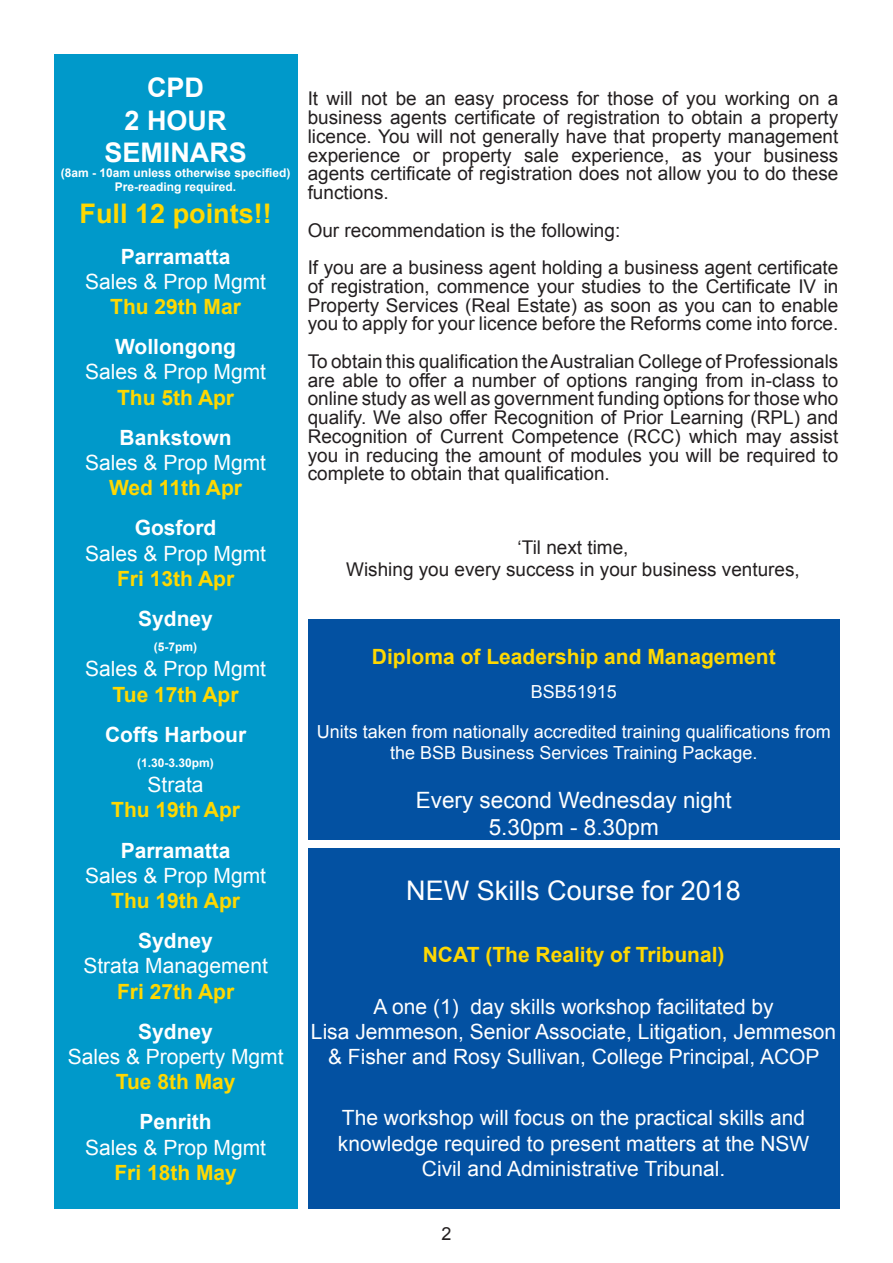
<style>
.page{position:relative;width:893px;height:1263px;background:#fff}
.page>*{position:absolute;margin:0;border:0;box-sizing:border-box;transform-origin:0 0}
.t1{font:27px "Arial";color:#fff}
.t2{font:700 27px "Arial";color:#fff}
.t3{font:700 27px "Arial";color:#ffd801}
.t4{font:22.5px "Arial";color:#fff}
.t5{font:21px/25.2px "Arial";color:#fff;text-align:center}
.t6{font:700 21px "Arial";color:#ffd801}
.t7{font:700 21px "Arial";color:#fff}
.Body_Text{font:18.9px/18.8px "Arial";color:#231f20;text-align:justify}
.t8{font:18px/21.6px "Arial";color:#fff;text-align:center}
.t9{font:18px "Arial";color:#231f20}
.t10{font:700 12px "Arial";color:#fff}
</style>
<div class="page">
<div style="left:54px;top:54px;width:243px;height:1155px;background:#0099ca"></div>
<div style="left:308px;top:619px;width:531px;height:220px;background:#0351a2"></div>
<div style="left:308px;top:848px;width:531px;height:361px;background:#0351a2"></div>
<p class="t2" style="left:147px;top:70px;width:58px">CPD</p>
<p class="t2" style="left:125px;top:102px;width:104px">2 HOUR</p>
<p class="t2" style="left:104px;top:135px;width:144px">SEMINARS</p>
<p class="t10" style="left:61px;top:164px;width:231px">(8am - 10am unless otherwise specified)</p>
<p class="t10" style="left:115px;top:179px;width:123px">Pre-reading required.</p>
<p class="t3" style="left:80px;top:196px;width:194px">Full 12 points!!</p>
<p class="t7" style="left:121px;top:242px;width:111px">Parramatta</p>
<p class="t5" style="left:85px;top:269px;width:182px">Sales &amp; Prop Mgmt</p>
<p class="t6" style="left:110px;top:293px;width:132px">Thu 29th Mar</p>
<p class="t7" style="left:115px;top:333px;width:122px">Wollongong</p>
<p class="t5" style="left:85px;top:360px;width:182px">Sales &amp; Prop Mgmt</p>
<p class="t6" style="left:117px;top:383px;width:119px">Thu 5th Apr</p>
<p class="t7" style="left:120px;top:423px;width:114px">Bankstown</p>
<p class="t5" style="left:85px;top:450px;width:182px">Sales &amp; Prop Mgmt</p>
<p class="t6" style="left:109px;top:474px;width:135px">Wed 11th Apr</p>
<p class="t7" style="left:135px;top:514px;width:83px">Gosford</p>
<p class="t5" style="left:85px;top:541px;width:182px">Sales &amp; Prop Mgmt</p>
<p class="t6" style="left:117px;top:564px;width:119px">Fri 13th Apr</p>
<p class="t7" style="left:138px;top:605px;width:76px">Sydney</p>
<p class="t10" style="left:154px;top:639px;width:45px">(5-7pm)</p>
<p class="t5" style="left:85px;top:657px;width:182px">Sales &amp; Prop Mgmt</p>
<p class="t6" style="left:113px;top:680px;width:128px">Tue 17th Apr</p>
<p class="t7" style="left:105px;top:720px;width:143px">Coffs Harbour</p>
<p class="t10" style="left:137px;top:755px;width:78px">(1.30-3.30pm)</p>
<p class="t5" style="left:148px;top:772px;width:58px">Strata</p>
<p class="t6" style="left:111px;top:796px;width:130px">Thu 19th Apr</p>
<p class="t7" style="left:121px;top:836px;width:111px">Parramatta</p>
<p class="t5" style="left:85px;top:863px;width:182px">Sales &amp; Prop Mgmt</p>
<p class="t6" style="left:111px;top:887px;width:130px">Thu 19th Apr</p>
<p class="t7" style="left:138px;top:927px;width:76px">Sydney</p>
<p class="t5" style="left:83px;top:954px;width:186px">Strata Management</p>
<p class="t6" style="left:117px;top:977px;width:119px">Fri 27th Apr</p>
<p class="t7" style="left:138px;top:1017px;width:76px">Sydney</p>
<p class="t5" style="left:68px;top:1044px;width:217px">Sales &amp; Property Mgmt</p>
<p class="t6" style="left:116px;top:1068px;width:121px">Tue 8th May</p>
<p class="t7" style="left:139px;top:1108px;width:74px">Penrith</p>
<p class="t5" style="left:85px;top:1135px;width:182px">Sales &amp; Prop Mgmt</p>
<p class="t6" style="left:114px;top:1158px;width:124px">Fri 18th May</p>
<p class="Body_Text" style="left:308px;top:89px;width:532px">It will not be an easy process for those of you working on a business agents certificate of registration to obtain a property licence. You will not generally have that property management experience or property sale experience, as your business agents certificate of registration does not allow you to do these functions.</p>
<p class="Body_Text" style="left:308px;top:221px;width:314px">Our recommendation is the following:</p>
<p class="Body_Text" style="left:308px;top:258px;width:532px">If you are a business agent holding a business agent certificate of registration, commence your studies to the Certificate IV in Property Services (Real Estate) as soon as you can to enable you to apply for your licence before the Reforms come into force.</p>
<p class="Body_Text" style="left:308px;top:352px;width:532px">To obtain this qualification the Australian College of Professionals are able to offer a number of options ranging from in-class to online study as well as government funding options for those who qualify. We also offer Recognition of Prior Learning (RPL) and Recognition of Current Competence (RCC) which may assist you in reducing the amount of modules you will be required to complete to obtain that qualification.</p>
<p class="Body_Text" style="left:518px;top:538px;width:112px">‘Til next time,</p>
<p class="Body_Text" style="left:346px;top:560px;width:455px">Wishing you every success in your business ventures,</p>
<p class="t6" style="left:372px;top:642px;width:405px">Diploma of Leadership and Management</p>
<p class="t8" style="left:531px;top:681px;width:88px">BSB51915</p>
<p class="t8" style="left:317px;top:721px;width:516px">Units taken from nationally accredited training qualifications from the BSB Business Services Training Package.</p>
<p class="t4" style="left:416px;top:785px;width:317px">Every second Wednesday night</p>
<p class="t4" style="left:489px;top:812px;width:172px">5.30pm - 8.30pm</p>
<p class="t1" style="left:406px;top:873px;width:336px">NEW Skills Course for 2018</p>
<p class="t6" style="left:423px;top:940px;width:303px">NCAT (The Reality of Tribunal)</p>
<p class="t5" style="left:373px;top:994px;width:402px">A one (1) day skills workshop facilitated by</p>
<p class="t5" style="left:311px;top:1019px;width:527px">Lisa Jemmeson, Senior Associate, Litigation, Jemmeson &amp; Fisher and Rosy Sullivan, College Principal, ACOP</p>
<p class="t5" style="left:338px;top:1106px;width:473px;text-align:left">The workshop will focus on the practical skills and knowledge required to present matters at the NSW</p>
<p class="t5" style="left:422px;top:1156px;width:305px">Civil and Administrative Tribunal.</p>
<p class="t9" style="left:441px;top:1222px;width:12px">2</p>
</div>
